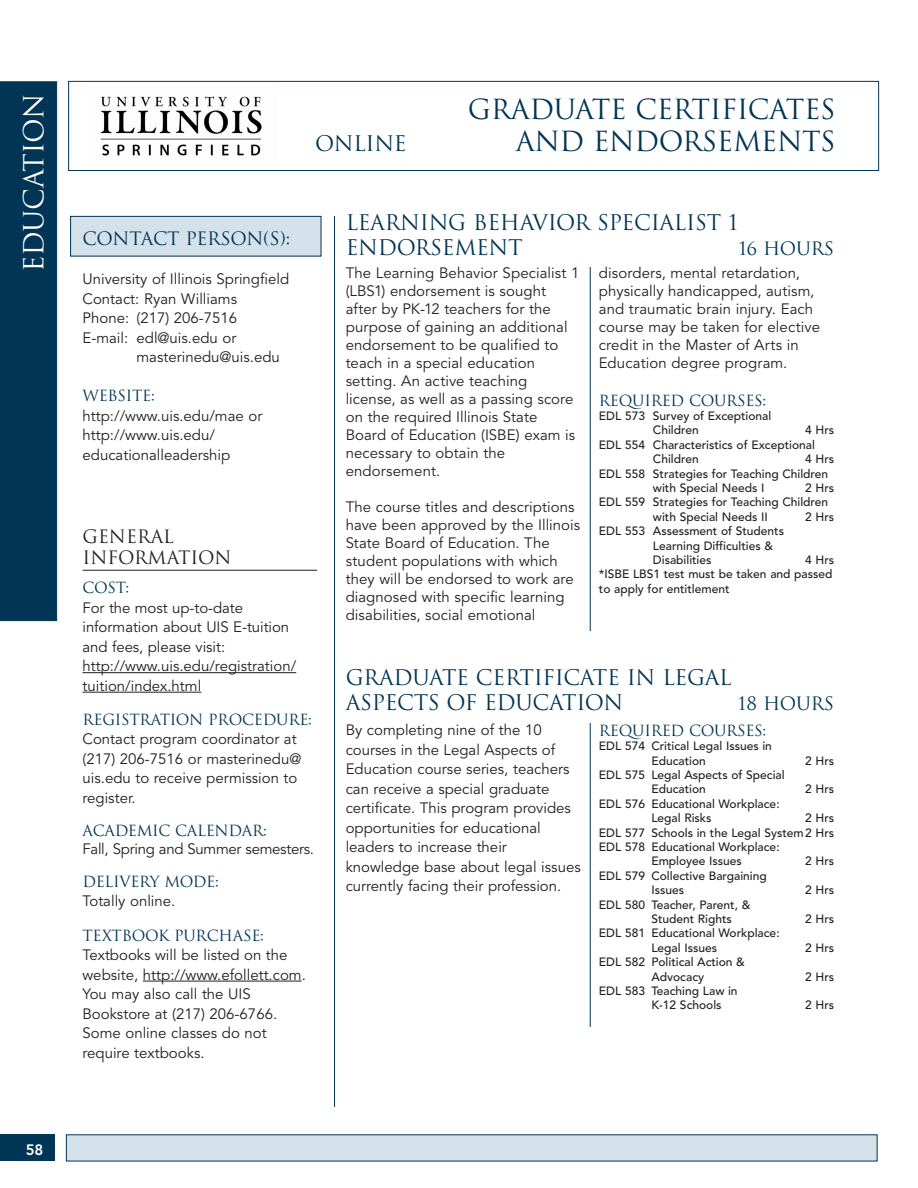
<style>
.page{position:relative;width:918px;height:1188px;background:#fff}
.page>*{position:absolute;margin:0;border:0;box-sizing:border-box;transform-origin:0 0}
.t1{font:27px "Trajan";letter-spacing:-.015em;color:#003555}
.t2{font:27px "Trajan";letter-spacing:-.015em;color:#fff}
.t3{font:21px/25.2px "Trajan";letter-spacing:-.015em;color:#003555}
.t4{font:18px "Trajan";letter-spacing:-.02em;color:#003555}
.t5{font:18px/21.6px "Trajan";color:#231f20}
.t6{font:15px/19.5px "Avenir";color:#231f20}
.t7{font:15px "Trajan";letter-spacing:-.02em;color:#003555}
.t8{font:15px "Avenir";letter-spacing:-.02em;color:#231f20}
.t9{font:800 15px "Avenir";color:#fff}
.t10{font:500 12px/14.4px "Avenir";color:#231f20}
</style>
<div class="page">
<div style="left:0;top:1134px;width:55px;height:27px;background:#003555"></div>
<div style="left:68px;top:81px;width:811px;height:90px;background:#fff;border:1px solid #003555"></div>
<div style="left:0;top:81px;width:57px;height:540px;background:#003555"></div>
<hr style="left:334px;top:216px;width:1px;height:891px;background:#003555">
<div style="left:66px;top:1134px;width:812px;height:27px;background:#d4e0ea"></div>
<div style="left:70px;top:216px;width:251px;height:40px;background:#d4e0ea;border:1px solid #003555"></div>
<hr style="left:590px;top:267px;width:1px;height:840px;background:#003555">
<div style="left:575px;top:1027px;width:33px;height:107px;background:#fff"></div>
<img style="left:100px;top:96px;width:162px;height:60px">
<hr style="left:82px;top:570px;width:235px;height:1px;background:#231f20">
<hr style="left:82px;top:672px;width:214px;height:1px;background:#231f20">
<hr style="left:82px;top:692px;width:119px;height:1px;background:#231f20">
<hr style="left:143px;top:981px;width:159px;height:1px;background:#231f20">
<div style="left:572px;top:631px;width:33px;height:91px;background:#fff"></div>
<h1 class="t2" style="left:17px;top:272px;width:181px;rotate:-90deg">EDUCATION</h1>
<p class="t9" style="left:26px;top:1141px;width:19px">58</p>
<h1 class="t1" style="left:468px;top:93px;width:369px">GRADUATE CERTIFICATES</h1>
<h2 class="t3" style="left:315px;top:131px;width:93px">ONLINE</h2>
<h1 class="t1" style="left:516px;top:125px;width:321px">AND ENDORSEMENTS</h1>
<p class="t4" style="left:82px;top:228px;width:209px">CONTACT PERSON(S):</p>
<p class="t6" style="left:82px;top:270px;width:208px">University of Illinois Springfield<br>Contact: Ryan Williams<br>Phone: (217) 206-7516<br>E-mail: edl@uis.edu or</p>
<p class="t6" style="left:136px;top:348px;width:145px">masterinedu@uis.edu</p>
<p class="t7" style="left:82px;top:387px;width:74px">WEBSITE:</p>
<p class="t6" style="left:82px;top:406px;width:181px">http://www.uis.edu/mae or http://www.uis.edu/ educationalleadership</p>
<p class="t5" style="left:82px;top:526px;width:151px">GENERAL<br>INFORMATION</p>
<p class="t7" style="left:82px;top:579px;width:48px">COST:</p>
<p class="t6" style="left:82px;top:598px;width:215px">For the most up-to-date information about UIS E-tuition and fees, please visit: http://www.uis.edu/registration/ tuition/index.html</p>
<p class="t7" style="left:82px;top:710px;width:231px">REGISTRATION PROCEDURE:</p>
<p class="t6" style="left:82px;top:730px;width:220px">Contact program coordinator at (217) 206-7516 or masterinedu@ uis.edu to receive permission to register.</p>
<p class="t7" style="left:82px;top:821px;width:186px">ACADEMIC CALENDAR:</p>
<p class="t8" style="left:82px;top:840px;width:233px">Fall, Spring and Summer semesters.</p>
<p class="t7" style="left:82px;top:872px;width:138px">DELIVERY MODE:</p>
<p class="t6" style="left:82px;top:892px;width:94px">Totally online.</p>
<p class="t7" style="left:82px;top:926px;width:183px">TEXTBOOK PURCHASE:</p>
<p class="t6" style="left:82px;top:946px;width:225px">Textbooks will be listed on the website, http://www.efollett.com.<br>You may also call the UIS<br>Bookstore at (217) 206-6766.<br>Some online classes do not require textbooks.</p>
<h2 class="t3" style="left:346px;top:210px;width:394px">LEARNING BEHAVIOR SPECIALIST 1<br>ENDORSEMENT</h2>
<p class="t4" style="left:738px;top:237px;width:97px">16 HOURS</p>
<p class="t6" style="left:346px;top:264px;width:235px;line-height:18px">The Learning Behavior Specialist 1 (LBS1) endorsement is sought after by PK-12 teachers for the purpose of gaining an additional endorsement to be qualified to teach in a special education setting. An active teaching license, as well as a passing score on the required Illinois State<br>Board of Education (ISBE) exam is necessary to obtain the endorsement.</p>
<p class="t6" style="left:346px;top:498px;width:236px;line-height:18px">The course titles and descriptions have been approved by the Illinois<br>State Board of Education. The student populations with which they will be endorsed to work are diagnosed with specific learning disabilities, social emotional</p>
<p class="t6" style="left:599px;top:264px;width:223px;line-height:18px">disorders, mental retardation, physically handicapped, autism, and traumatic brain injury. Each course may be taken for elective credit in the Master of Arts in<br>Education degree program.</p>
<p class="t7" style="left:599px;top:391px;width:169px">REQUIRED COURSES:</p>
<p class="t10" style="left:653px;top:409px;width:120px;text-indent:-54px">EDL 573 Survey of Exceptional<br>Children</p>
<p class="t10" style="left:805px;top:423px;width:31px">4 Hrs</p>
<p class="t10" style="left:599px;top:438px;width:218px">EDL 554 Characteristics of Exceptional</p>
<p class="t10" style="left:653px;top:452px;width:47px">Children</p>
<p class="t10" style="left:805px;top:452px;width:31px">4 Hrs</p>
<p class="t10" style="left:599px;top:466px;width:231px">EDL 558 Strategies for Teaching Children</p>
<p class="t10" style="left:653px;top:481px;width:113px">with Special Needs I</p>
<p class="t10" style="left:805px;top:481px;width:31px">2 Hrs</p>
<p class="t10" style="left:599px;top:495px;width:231px">EDL 559 Strategies for Teaching Children</p>
<p class="t10" style="left:653px;top:510px;width:116px">with Special Needs II</p>
<p class="t10" style="left:805px;top:510px;width:31px">2 Hrs</p>
<p class="t10" style="left:653px;top:524px;width:133px;text-indent:-54px">EDL 553 Assessment of Students<br>Learning Difficulties &amp;<br>Disabilities</p>
<p class="t10" style="left:599px;top:553px;width:237px;text-indent:206px">4 Hrs *ISBE LBS1 test must be taken and passed to apply for entitlement</p>
<h2 class="t3" style="left:346px;top:665px;width:387px">GRADUATE CERTIFICATE IN LEGAL<br>ASPECTS OF EDUCATION</h2>
<p class="t4" style="left:738px;top:693px;width:98px">18 HOURS</p>
<p class="t6" style="left:346px;top:721px;width:237px">By completing nine of the 10 courses in the Legal Aspects of<br>Education course series, teachers can receive a special graduate certificate. This program provides opportunities for educational leaders to increase their knowledge base about legal issues currently facing their profession.</p>
<p class="t7" style="left:599px;top:721px;width:169px">REQUIRED COURSES:</p>
<p class="t10" style="left:651px;top:739px;width:122px;text-indent:-52px">EDL 574 Critical Legal Issues in<br>Education</p>
<p class="t10" style="left:805px;top:754px;width:31px">2 Hrs</p>
<p class="t10" style="left:651px;top:768px;width:135px;text-indent:-52px">EDL 575 Legal Aspects of Special<br>Education</p>
<p class="t10" style="left:805px;top:782px;width:31px">2 Hrs</p>
<p class="t10" style="left:651px;top:797px;width:130px;text-indent:-52px">EDL 576 Educational Workplace:<br>Legal Risks</p>
<p class="t10" style="left:805px;top:811px;width:31px">2 Hrs</p>
<p class="t10" style="left:599px;top:826px;width:237px">EDL 577 Schools in the Legal System 2 Hrs</p>
<p class="t10" style="left:599px;top:840px;width:182px">EDL 578 Educational Workplace:</p>
<p class="t10" style="left:651px;top:854px;width:92px">Employee Issues</p>
<p class="t10" style="left:805px;top:854px;width:31px">2 Hrs</p>
<p class="t10" style="left:651px;top:869px;width:117px;text-indent:-52px">EDL 579 Collective Bargaining<br>Issues</p>
<p class="t10" style="left:805px;top:883px;width:31px">2 Hrs</p>
<p class="t10" style="left:651px;top:898px;width:100px;text-indent:-52px">EDL 580 Teacher, Parent, &amp;<br>Student Rights</p>
<p class="t10" style="left:651px;top:926px;width:130px;text-indent:-52px">EDL 581 Educational Workplace:<br>Legal Issues</p>
<p class="t10" style="left:651px;top:955px;width:95px;text-indent:-52px">EDL 582 Political Action &amp;<br>Advocacy</p>
<p class="t10" style="left:651px;top:984px;width:88px;text-indent:-52px">EDL 583 Teaching Law in<br>K-12 Schools</p>
<p class="t10" style="left:805px;top:912px;width:31px">2 Hrs</p>
<p class="t10" style="left:805px;top:941px;width:31px">2 Hrs</p>
<p class="t10" style="left:805px;top:970px;width:31px">2 Hrs</p>
<p class="t10" style="left:805px;top:998px;width:31px">2 Hrs</p>
</div>
